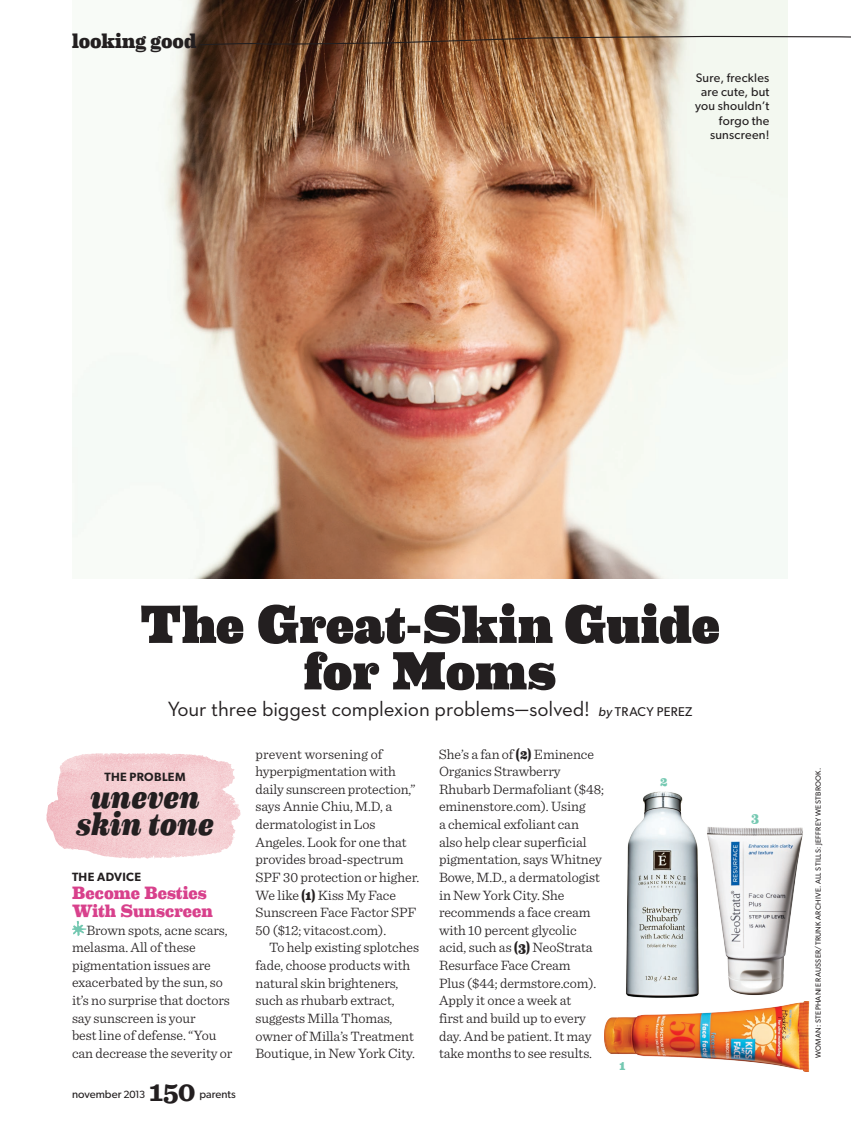
<style>
.page{position:relative;width:851px;height:1134px;background:#fff}
.page>*{position:absolute;margin:0;border:0;box-sizing:border-box;transform-origin:0 0}
.t1{font:900 54px/46.5px "Eames Century Modern";letter-spacing:.005em;color:#231f20;text-align:center}
.t2{font:italic 800 33px/27px "Eames Century Modern";letter-spacing:-.01em;color:#231f20;text-align:center}
.t3{font:700 29.25px "Sentinel";color:#231f20}
.t4{font:21px "Neutraface 2 Text";letter-spacing:-.01em;color:#231f20}
.t5{font:800 21px "Eames Century Modern";letter-spacing:-.005em;color:#231f20}
.t6{font:800 18px/18px "Eames Century Modern";letter-spacing:.005em;color:#d8418c}
.t7{font:300 14.25px/17.7px "Sentinel";letter-spacing:-.005em;color:#231f20}
.t8{font:800 13.5px "Eames Century Modern";color:#74c8b1}
.t9{font:12.3px/14.2px "Gibson";letter-spacing:.02em;color:#231f20;text-align:right}
.t10{font:600 12px "Gibson";letter-spacing:.03em;color:#231f20}
.t11{font:11.25px "Gibson";letter-spacing:.005em;color:#231f20}
.t12{font:7.5px "Gibson";letter-spacing:.04em;color:#231f20}
.s1{font-family:"Gibson";font-style:italic;font-size:12.75px}
.s2{font-family:"Gibson";font-size:12.75px}
.s3{font-size:10.5px}
.s4{font-family:"Eames Century Modern";font-weight:800;font-size:13.5px}
</style>
<div class="page">
<img style="left:158px;top:0;width:629px;height:579px">
<img style="left:198px;top:36px;width:652px;height:17px">
<svg style="left:72px;top:921px;width:14px;height:15px"></svg>
<img style="left:46px;top:753px;width:115px;height:106px">
<img style="left:708px;top:827px;width:95px;height:168px">
<img style="left:626px;top:791px;width:82px;height:207px">
<img style="left:604px;top:1001px;width:205px;height:71px">
<h3 class="t5" style="left:72px;top:25px;width:126px">looking good</h3>
<p class="t9" style="left:695px;top:70px;width:76px">Sure, freckles are cute, but you shouldn’t forgo the sunscreen!</p>
<h1 class="t1" style="left:140px;top:597px;width:580px">The Great-Skin Guide for Moms</h1>
<h3 class="t4" style="left:167px;top:696px;width:526px">Your three biggest complexion problems—solved! <span class="s1">by</span> <span class="s2">Tracy Perez</span></h3>
<p class="t10" style="left:104px;top:770px;width:83px">THE PROBLEM</p>
<h2 class="t2" style="left:76px;top:781px;width:139px">uneven skin tone</h2>
<p class="t10" style="left:72px;top:870px;width:70px">THE ADVICE</p>
<p class="t6" style="left:72px;top:883px;width:142px">Become Besties<br>With Sunscreen</p>
<p class="t7" style="left:72px;top:920px;width:162px;text-indent:14px">Brown spots, acne scars, melasma. All of these pigmentation issues are exacerbated by the sun, so it’s no surprise that doctors say sunscreen is your<br>best line of defense. “You can decrease the severity or</p>
<p class="t11" style="left:72px;top:1087px;width:75px">november <span class="s3">2013</span></p>
<h3 class="t3" style="left:149px;top:1068px;width:48px">150</h3>
<p class="t11" style="left:199px;top:1087px;width:38px">parents</p>
<p class="t7" style="left:255px;top:744px;width:165px">prevent worsening of hyperpigmentation with daily sunscreen protection,” says Annie Chiu, M.D, a dermatologist in Los<br>Angeles. Look for one that provides broad-spectrum<br>SPF 30 protection or higher.<br>We like <span class="s4">(1)</span> Kiss My Face<br>Sunscreen Face Factor SPF<br>50 ($12; vitacost.com).</p>
<p class="t7" style="left:255px;top:938px;width:165px;text-indent:13px">To help existing splotches fade, choose products with natural skin brighteners, such as rhubarb extract, suggests Milla Thomas, owner of Milla’s Treatment<br>Boutique, in New York City.</p>
<p class="t7" style="left:439px;top:744px;width:166px">She’s a fan of <span class="s4">(2)</span> Eminence<br>Organics Strawberry<br>Rhubarb Dermafoliant ($48; eminenstore.com). Using<br>a chemical exfoliant can also help clear superficial pigmentation, says Whitney<br>Bowe, M.D., a dermatologist in New York City. She recommends a face cream with 10 percent glycolic acid, such as <span class="s4">(3)</span> NeoStrata<br>Resurface Face Cream<br>Plus ($44; dermstore.com).<br>Apply it once a week at<br>first and build up to every day. And be patient. It may take months to see results.</p>
<p class="t8" style="left:619px;top:1055px;width:8px">1</p>
<p class="t8" style="left:660px;top:771px;width:9px">2</p>
<p class="t8" style="left:751px;top:807px;width:10px">3</p>
<p class="t12" style="left:813px;top:1058px;width:292px;rotate:-90deg">woman: stephanie Rausser/trunk archive. all stills: Jeffrey westbrook.</p>
</div>
